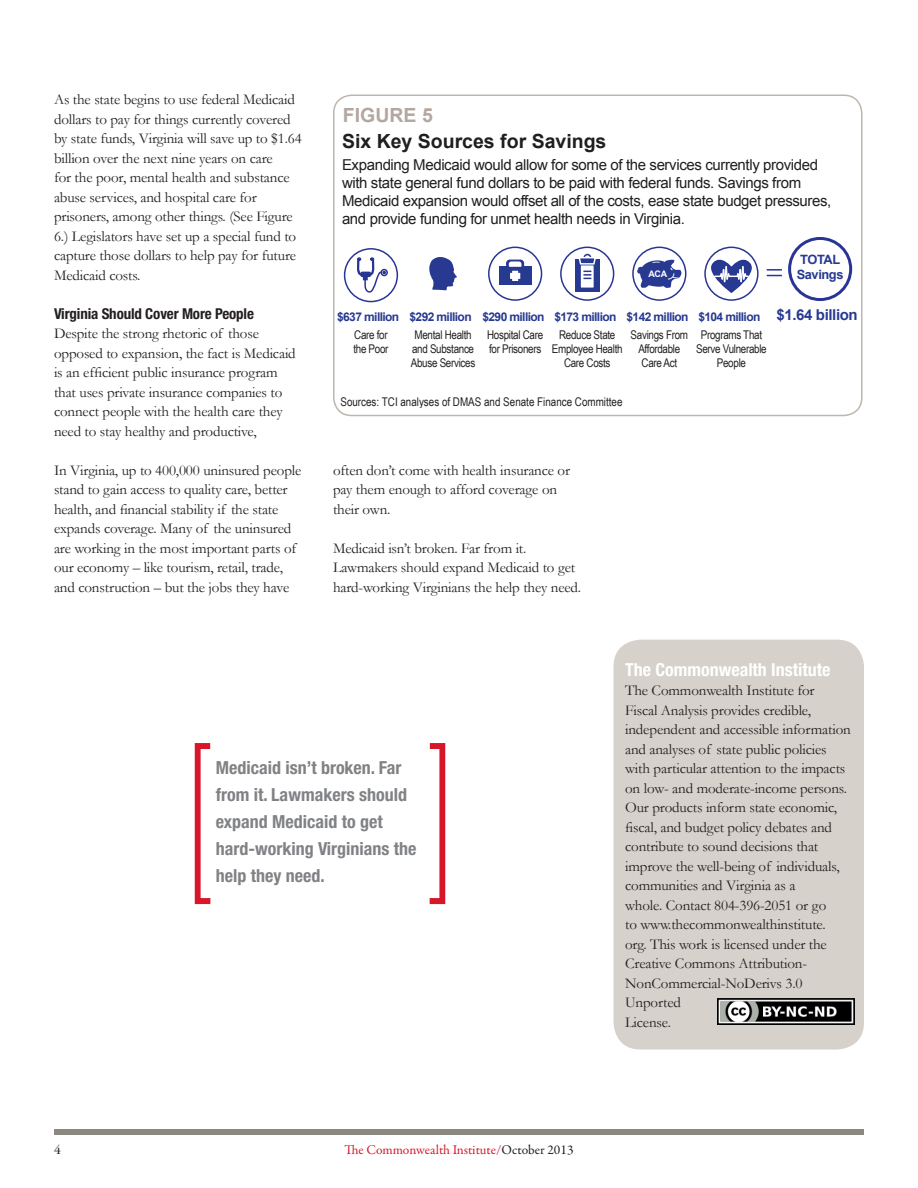
<style>
.page{position:relative;width:918px;height:1188px;background:#fff}
.page>*{position:absolute;margin:0;border:0;box-sizing:border-box;transform-origin:0 0}
.t1{font:700 19.5px "Arial";color:#211e1e}
.t2{font:700 19.5px "Arial";color:#b4a6a0}
.Body_Copy{font:700 condensed 18px/27px "Helvetica Neue";color:#808285}
.Body_Copy-2{font:700 condensed 18px "Helvetica Neue";color:#fff}
.Body_Copy-3{font:15px/19.5px "Garamond";letter-spacing:-.01em;color:#231f20}
.t3{font:15px/18px "Arial";letter-spacing:-.025em;color:#211e1e}
.Body_Copy-4{font:700 condensed 15px "Helvetica Neue";letter-spacing:-.01em;color:#231f20}
.t4{font:700 15px "Arial";letter-spacing:-.025em;color:#273991}
.t5{font:13.5px "Garamond Premr Pro";letter-spacing:-.005em;color:#d71729}
.t6{font:13.5px "Garamond Premr Pro";color:#231f20}
.t7{font:700 12.9px "Arial";letter-spacing:-.03em;color:#273991}
.t8{font:12px/14.4px "Arial Narrow";letter-spacing:-.025em;color:#231f20}
.t9{font:700 12px/18px "Arial";letter-spacing:-.05em;color:#273991;text-align:center}
.t10{font:12px "Arial Narrow";color:#231f20}
.t11{font:700 9px "Arial";color:#fff}
.s1{font-size:12px}
.s2{font-family:"Arial Narrow";font-weight:400;color:#231f20}
.s3{color:#231f20}
</style>
<div class="page">
<div style="left:54px;top:1130px;width:810px;height:5px;background:#8c8881"></div>
<div style="left:614px;top:640px;width:250px;height:410px;background:#d6d1ca;border-radius:27px"></div>
<img style="left:717px;top:999px;width:137px;height:25px">
<div style="left:333px;top:94px;width:529px;height:322px;border:2px solid #beb6ad;border-radius:18px"></div>
<div style="left:344px;top:248px;width:54px;height:54px;border:2px solid #293594;border-radius:50%"></div>
<svg style="left:357px;top:257px;width:29px;height:36px"></svg>
<div style="left:380px;top:269px;width:8px;height:7px;border:2px solid #293594;border-radius:50%"></div>
<div style="left:632px;top:247px;width:54px;height:54px;border:2px solid #293594;border-radius:50%"></div>
<svg style="left:429px;top:257px;width:28px;height:33px"></svg>
<div style="left:488px;top:247px;width:54px;height:54px;border:2px solid #293594;border-radius:50%"></div>
<div style="left:499px;top:267px;width:33px;height:18px;background:#263b90"></div>
<svg style="left:506px;top:260px;width:19px;height:7px"></svg>
<div style="left:512px;top:271px;width:6px;height:10px;background:#fff"></div>
<div style="left:510px;top:273px;width:10px;height:6px;background:#fff"></div>
<div style="left:704px;top:247px;width:55px;height:54px;border:2px solid #293594;border-radius:50%"></div>
<svg style="left:704px;top:254px;width:53px;height:40px"></svg>
<div style="left:560px;top:247px;width:54px;height:54px;border:2px solid #293594;border-radius:50%"></div>
<div style="left:788px;top:237px;width:64px;height:64px;border:3px solid #293594;border-radius:50%"></div>
<div style="left:575px;top:259px;width:24px;height:33px;background:#273991"></div>
<div style="left:580px;top:265px;width:14px;height:23px;background:#fff"></div>
<div style="left:579px;top:264px;width:16px;height:25px;border:2px solid #263b90"></div>
<svg style="left:578px;top:255px;width:18px;height:24px"></svg>
<svg style="left:767px;top:269px;width:15px;height:7px"></svg>
<svg style="left:637px;top:260px;width:45px;height:30px"></svg>
<svg style="left:195px;top:743px;width:15px;height:161px"></svg>
<svg style="left:430px;top:743px;width:15px;height:161px"></svg>
<p class="Body_Copy-3" style="left:54px;top:89px;width:249px">As the state begins to use federal Medicaid dollars to pay for things currently covered by state funds, Virginia will save up to $1.64 billion over the next nine years on care<br>for the poor, mental health and substance abuse services, and hospital care for prisoners, among other things. (See Figure 6.) Legislators have set up a special fund to capture those dollars to help pay for future Medicaid costs.</p>
<p class="Body_Copy-4" style="left:54px;top:304px;width:201px">Virginia Should Cover More People</p>
<p class="Body_Copy-3" style="left:54px;top:323px;width:243px">Despite the strong rhetoric of those opposed to expansion, the fact is Medicaid is an efficient public insurance program that uses private insurance companies to connect people with the health care they need to stay healthy and productive,</p>
<p class="Body_Copy-3" style="left:54px;top:460px;width:249px">In Virginia, up to 400,000 uninsured people stand to gain access to quality care, better health, and financial stability if the state expands coverage. Many of the uninsured are working in the most important parts of our economy – like tourism, retail, trade, and construction – but the jobs they have</p>
<p class="t2" style="left:343px;top:102px;width:91px">FIGURE 5</p>
<p class="t1" style="left:342px;top:128px;width:266px">Six Key Sources for Savings</p>
<p class="t3" style="left:342px;top:156px;width:491px">Expanding Medicaid would allow for some of the services currently provided with state general fund dollars to be paid with federal funds. Savings from Medicaid expansion would offset all of the costs, ease state budget pressures, and provide funding for unmet health needs in Virginia.</p>
<p class="t7" style="left:800px;top:251px;width:41px">TOTAL</p>
<p class="t11" style="left:649px;top:268px;width:20px">ACA</p>
<p class="t7" style="left:797px;top:266px;width:48px">Savings</p>
<p class="t9" style="left:337px;top:308px;width:281px">$637 million $292 million $290 million $173 million</p>
<p class="t4" style="left:698px;top:305px;width:161px"><span class="s1">$104 million</span> $1.64 billion</p>
<p class="t9" style="left:627px;top:308px;width:64px">$142 million<br><span class="s2">Savings From</span></p>
<p class="t8" style="left:638px;top:341px;width:43px">Affordable<br>Care Act</p>
<p class="t8" style="left:353px;top:327px;width:37px">Care for the Poor</p>
<p class="t8" style="left:411px;top:327px;width:66px;text-align:center">Mental Health and Substance<br>Abuse Services</p>
<p class="t8" style="left:696px;top:327px;width:72px;text-align:center">Programs That<br>Serve Vulnerable<br>People</p>
<p class="t8" style="left:552px;top:327px;width:72px;text-align:center">Reduce State<br>Employee Health<br>Care Costs</p>
<p class="t8" style="left:487px;top:327px;width:58px">Hospital Care for Prisoners</p>
<p class="t10" style="left:340px;top:393px;width:284px">Sources: TCI analyses of DMAS and Senate Finance Committee</p>
<p class="Body_Copy-3" style="left:333px;top:460px;width:239px">often don’t come with health insurance or pay them enough to afford coverage on their own.</p>
<p class="Body_Copy-3" style="left:333px;top:538px;width:250px">Medicaid isn’t broken. Far from it.<br>Lawmakers should expand Medicaid to get hard-working Virginians the help they need.</p>
<p class="Body_Copy" style="left:216px;top:754px;width:202px">Medicaid isn’t broken. Far from it. Lawmakers should expand Medicaid to get hard-working Virginians the help they need.</p>
<p class="t6" style="left:54px;top:1142px;width:8px">4</p>
<p class="t5" style="left:344px;top:1142px;width:231px">The Commonwealth Institute/<span class="s3">October 2013</span></p>
<p class="Body_Copy-2" style="left:625px;top:659px;width:207px">The Commonwealth Institute</p>
<p class="Body_Copy-3" style="left:625px;top:681px;width:227px">The Commonwealth Institute for<br>Fiscal Analysis provides credible, independent and accessible information and analyses of state public policies with particular attention to the impacts on low- and moderate-income persons.<br>Our products inform state economic, fiscal, and budget policy debates and contribute to sound decisions that improve the well-being of individuals, communities and Virginia as a<br>whole. Contact 804-396-2051 or go<br>to www.thecommonwealthinstitute. org. This work is licensed under the<br>Creative Commons Attribution-<br>NonCommercial-NoDerivs 3.0<br>Unported<br>License.</p>
</div>
